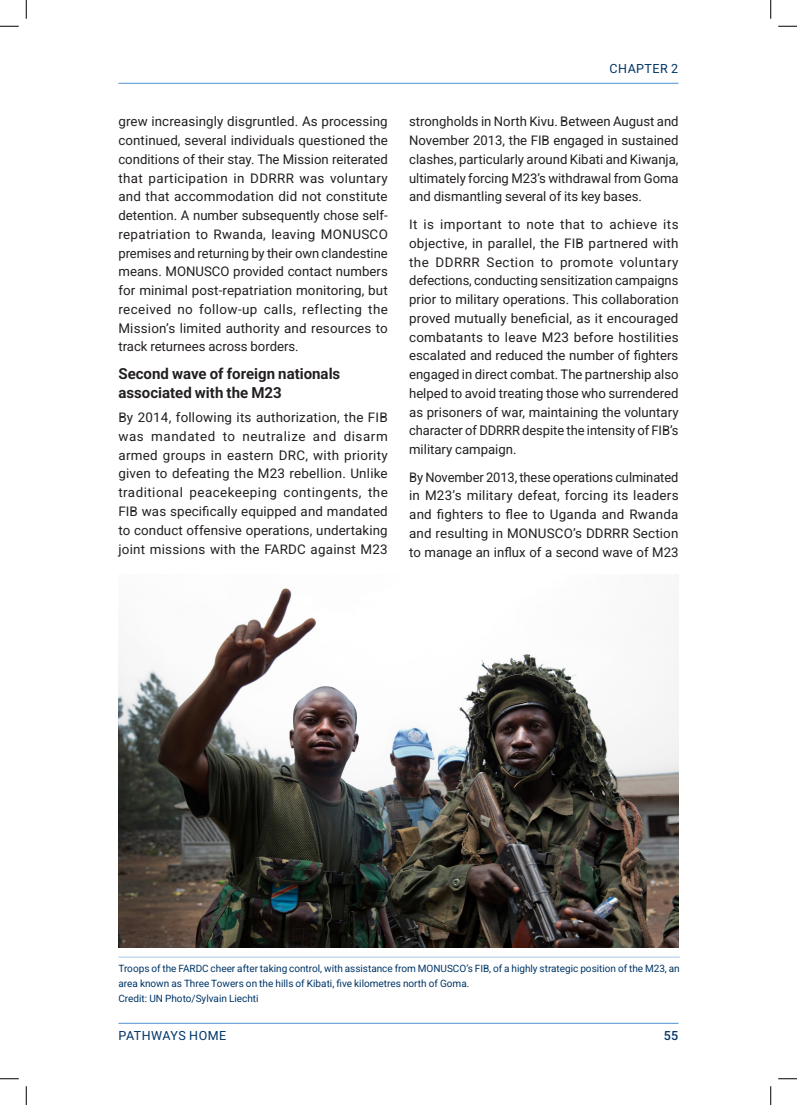
<style>
.page{position:relative;width:797px;height:1105px;background:#fff}
.page>*{position:absolute;margin:0;border:0;box-sizing:border-box;transform-origin:0 0}
.small_black_titles{font:700 15px/18.8px "Roboto";color:#231f20}
.main_text{font:13.12px/18.8px "Roboto";color:#231f20;text-align:justify}
.t1{font:12.5px "Roboto";letter-spacing:.035em;color:#013668}
.t2{font:500 12.5px "Roboto";color:#013668}
.main_caption{font:10px/15px "Roboto";color:#013668}
</style>
<div class="page">
<img style="left:118px;top:588px;width:560px;height:359px">
<hr style="left:118px;top:957px;width:561px;height:1px;background:#a7c8e6">
<hr style="left:118px;top:1023px;width:560px;height:1px;background:#4e91cd">
<hr style="left:118px;top:83px;width:560px;height:1px;background:#4e91cd">
<svg style="left:0;top:25px;width:19px;height:2px"></svg>
<svg style="left:778px;top:25px;width:19px;height:2px"></svg>
<svg style="left:0;top:1078px;width:19px;height:1px"></svg>
<svg style="left:778px;top:1078px;width:19px;height:1px"></svg>
<svg style="left:25px;top:0;width:2px;height:19px"></svg>
<svg style="left:25px;top:1086px;width:2px;height:19px"></svg>
<svg style="left:770px;top:0;width:1px;height:19px"></svg>
<svg style="left:770px;top:1086px;width:1px;height:19px"></svg>
<p class="main_text" style="left:118px;top:112px;width:271px">grew increasingly disgruntled. As processing continued, several individuals questioned the conditions of their stay. The Mission reiterated that participation in DDRRR was voluntary and that accommodation did not constitute detention. A number subsequently chose self&shy;repatriation to Rwanda, leaving MONUSCO premises and returning by their own clandestine means. MONUSCO provided contact numbers for minimal post-repatriation monitoring, but received no follow-up calls, reflecting the Mission’s limited authority and resources to track returnees across borders.</p>
<p class="small_black_titles" style="left:118px;top:364px;width:223px">Second wave of foreign nationals associated with the M23</p>
<p class="main_text" style="left:118px;top:408px;width:271px">By 2014, following its authorization, the FIB was mandated to neutralize and disarm armed groups in eastern DRC, with priority given to defeating the M23 rebellion. Unlike traditional peacekeeping contingents, the FIB was specifically equipped and mandated to conduct offensive operations, undertaking joint missions with the FARDC against M23</p>
<p class="t1" style="left:609px;top:60px;width:70px">CHAPTER 2</p>
<p class="main_text" style="left:409px;top:112px;width:271px">strongholds in North Kivu. Between August and November 2013, the FIB engaged in sustained clashes, particularly around Kibati and Kiwanja, ultimately forcing M23’s withdrawal from Goma and dismantling several of its key bases.</p>
<p class="main_text" style="left:409px;top:215px;width:271px">It is important to note that to achieve its objective, in parallel, the FIB partnered with the DDRRR Section to promote voluntary defections, conducting sensitization campaigns prior to military operations. This collaboration proved mutually beneficial, as it encouraged combatants to leave M23 before hostilities escalated and reduced the number of fighters engaged in direct combat. The partnership also helped to avoid treating those who surrendered as prisoners of war, maintaining the voluntary character of DDRRR despite the intensity of FIB’s military campaign.</p>
<p class="main_text" style="left:409px;top:467px;width:271px">By November 2013, these operations culminated in M23’s military defeat, forcing its leaders and fighters to flee to Uganda and Rwanda and resulting in MONUSCO’s DDRRR Section to manage an influx of a second wave of M23</p>
<p class="main_caption" style="left:118px;top:960px;width:563px">Troops of the FARDC cheer after taking control, with assistance from MONUSCO’s FIB, of a highly strategic position of the M23, an area known as Three Towers on the hills of Kibati, five kilometres north of Goma.</p>
<p class="main_caption" style="left:118px;top:990px;width:142px">Credit: UN Photo/Sylvain Liechti</p>
<p class="t1" style="left:119px;top:1027px;width:109px">PATHWAYS HOME</p>
<p class="t2" style="left:663px;top:1027px;width:16px">55</p>
</div>
